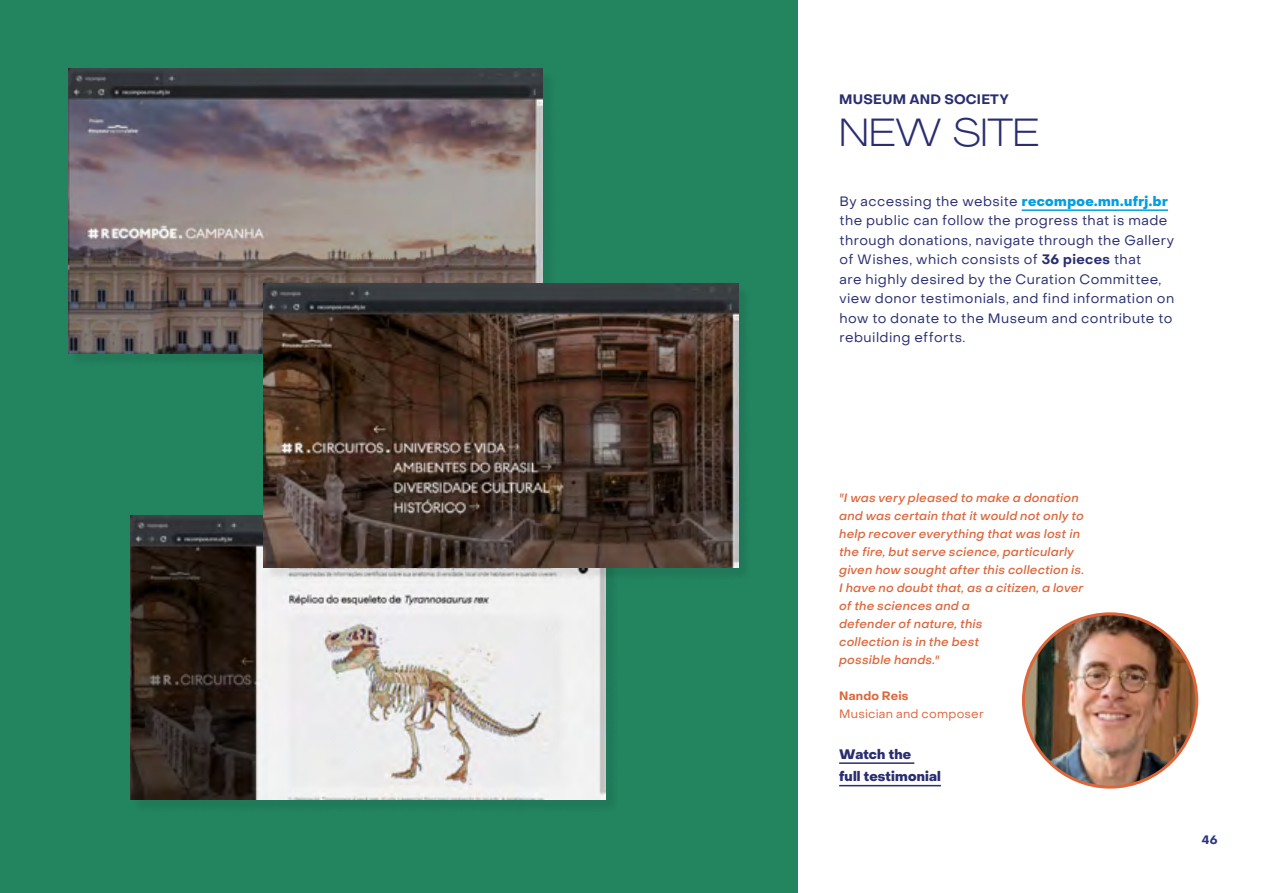
<style>
.page{position:relative;width:1263px;height:893px;background:#fff}
.page>*{position:absolute;margin:0;border:0;box-sizing:border-box;transform-origin:0 0}
.t1{font:300 expanded 39px "Agrandir";letter-spacing:.01em;color:#2a2e70}
.t2{font:13.5px/19.5px "Object Sans";letter-spacing:.035em;color:#2a2e70}
.t3{font:800 13.5px/22.5px "Object Sans";letter-spacing:.015em;color:#2a2e70}
.t4{font:700 13.5px "Object Sans";letter-spacing:.015em;color:#2a2e70}
.t5{font:italic 500 12px/18px "Object Sans";letter-spacing:.015em;color:#dd663b}
.t6{font:12px "Object Sans";letter-spacing:.02em;color:#dd663b}
.t7{font:700 12px "Object Sans";letter-spacing:.015em;color:#dd663b}
.t8{font:700 12px "Object Sans";color:#283583}
.s1{font-weight:800;color:#009fe3}
.s2{font-weight:700}
</style>
<div class="page">
<div style="left:0;top:0;width:798px;height:893px;background:#238460"></div>
<div style="left:70px;top:71px;width:486px;height:296px;background:#207b59"></div>
<img style="left:68px;top:69px;width:475px;height:284px">
<div style="left:133px;top:518px;width:485px;height:294px;background:#207b59"></div>
<img style="left:131px;top:515px;width:475px;height:285px">
<div style="left:266px;top:285px;width:484px;height:294px;background:#000;opacity:.09"></div>
<img style="left:263px;top:283px;width:475px;height:284px">
<hr style="left:1022px;top:209px;width:146px;height:2px;background:#009fe3">
<hr style="left:839px;top:762px;width:75px;height:2px;background:#2a2e70">
<hr style="left:839px;top:785px;width:102px;height:1px;background:#2a2e70">
<img style="left:1023px;top:614px;width:174px;height:173px;border-radius:87px">
<p class="t4" style="left:839px;top:91px;width:171px">MUSEUM AND SOCIETY</p>
<h1 class="t1" style="left:839px;top:108px;width:201px">NEW SITE</h1>
<p class="t2" style="left:839px;top:191px;width:336px">By accessing the website <span class="s1">recompoe.mn.ufrj.br </span>the public can follow the progress that is made through donations, navigate through the Gallery of Wishes, which consists of <span class="s2">36 pieces</span> that<br>are highly desired by the Curation Committee, view donor testimonials, and find information on how to donate to the Museum and contribute to rebuilding efforts.</p>
<p class="t5" style="left:839px;top:489px;width:247px">"I was very pleased to make a donation and was certain that it would not only to help recover everything that was lost in the fire, but serve science, particularly given how sought after this collection is.<br>I have no doubt that, as a citizen, a lover of the sciences and a<br>defender of nature, this<br>collection is in the best<br>possible hands."</p>
<p class="t7" style="left:839px;top:689px;width:71px">Nando Reis</p>
<p class="t6" style="left:839px;top:707px;width:146px">Musician and composer</p>
<p class="t3" style="left:839px;top:743px;width:103px">Watch the<br>full testimonial</p>
<p class="t8" style="left:1202px;top:832px;width:17px">46</p>
</div>
